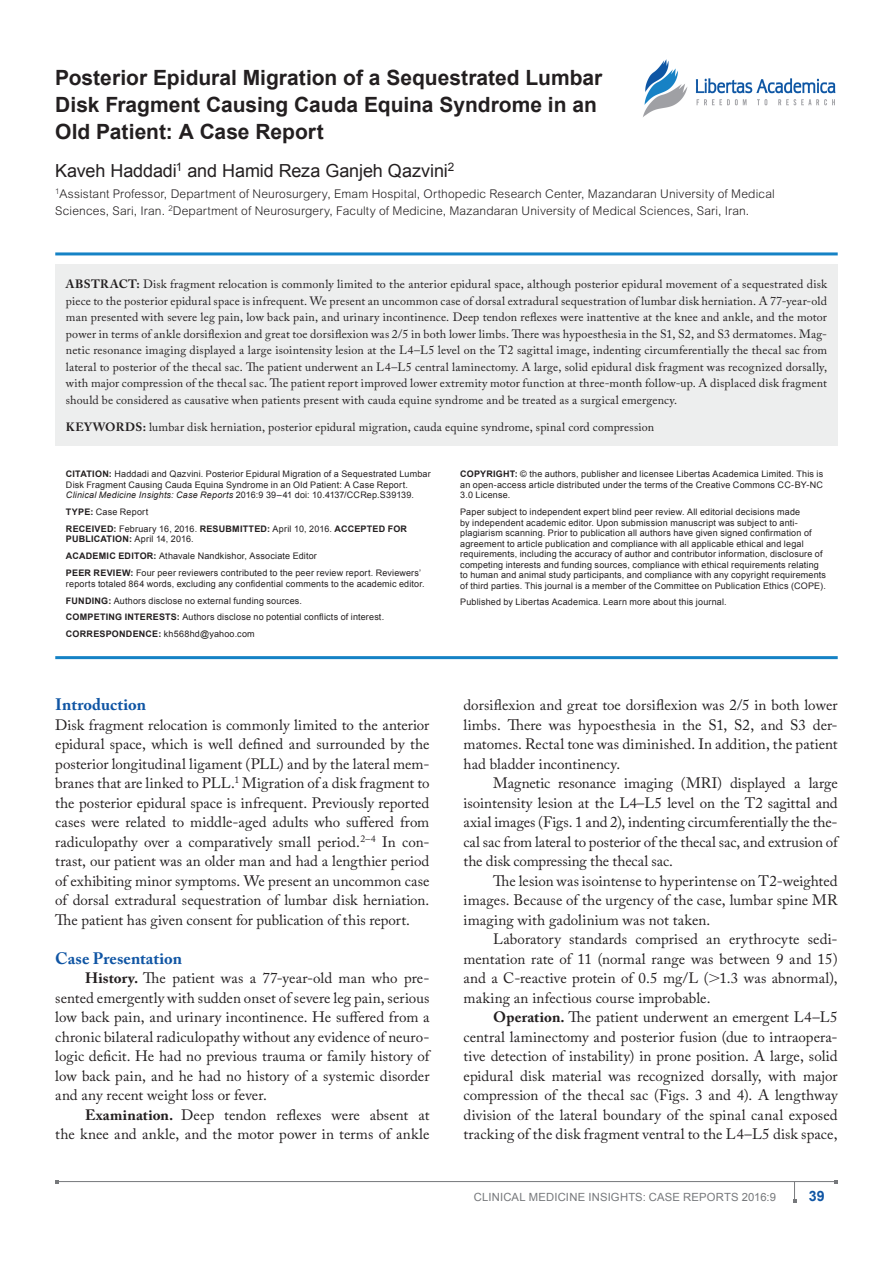
<style>
.page{position:relative;width:893px;height:1263px;background:#fff}
.page>*{position:absolute;margin:0;border:0;box-sizing:border-box;transform-origin:0 0}
.AT{font:700 21px/27px "Arial";color:#231f20}
.AAu{font:18px "Arial";letter-spacing:-.005em;color:#231f20}
.t1{font:700 16.5px "Adobe Caslon Pro";letter-spacing:.005em;color:#1055a4}
.TxF{font:15px/19.5px "Adobe Caslon Pro";letter-spacing:.005em;color:#231f20;text-align:justify}
.Tx{font:15px/19.5px "Adobe Caslon Pro";letter-spacing:.005em;color:#231f20;text-align:justify}
.RunF-folio{font:700 14.25px "Arial";color:#1055a4}
.t2{font:12px/16.5px "Adobe Caslon Pro";letter-spacing:.015em;color:#231f20;text-align:justify}
.AAuAff{font:300 12px/16.5px "Arial MT Std";letter-spacing:.01em;color:#231f20}
.RunF{font:11.25px "Arial";letter-spacing:.015em;color:#76787b}
.t3{font:9px/10.5px "Arial";letter-spacing:.02em;color:#231f20}
.t4{font:700 9px/16.8px "Arial";letter-spacing:.02em;color:#231f20}
.s1{font-weight:700}
.s2{font-style:italic}
.s3{font-weight:400}
.s4{font-family:"Mathematical Pi One"}
</style>
<div class="page">
<hr style="left:57px;top:1181px;width:779px;height:1px;background:#76787b">
<svg style="left:793px;top:1182px;width:3px;height:20px"></svg>
<img style="left:643px;top:59px;width:193px;height:58px">
<hr style="left:55px;top:252px;width:783px;height:3px;background:#1582c5">
<hr style="left:55px;top:656px;width:783px;height:3px;background:#1582c5">
<div style="left:55px;top:264px;width:783px;height:182px;background:#edeeee"></div>
<p class="AT" style="left:55px;top:65px;width:549px">POSTERIOR EPIDURAL MIGRATION OF A SEQUESTRATED LUMBAR<br>DISK FRAGMENT CAUSING CAUDA EQUINA SYNDROME IN AN<br>OLD PATIENT: A CASE REPORT</p>
<p class="AAu" style="left:55px;top:159px;width:400px">Kaveh Haddadi<sup>1</sup> and Hamid Reza Ganjeh Qazvini<sup>2</sup></p>
<p class="AAuAff" style="left:55px;top:186px;width:721px"><sup>1</sup>Assistant Professor, Department of Neurosurgery, Emam Hospital, Orthopedic Research Center, Mazandaran University of Medical<br>Sciences, Sari, Iran. <sup>2</sup>Department of Neurosurgery, Faculty of Medicine, Mazandaran University of Medical Sciences, Sari, Iran.</p>
<p class="t2" style="left:66px;top:276px;width:763px"><span class="s1">Abstract:</span> Disk fragment relocation is commonly limited to the anterior epidural space, although posterior epidural movement of a sequestrated disk piece to the posterior epidural space is infrequent. We present an uncommon case of dorsal extradural sequestration of lumbar disk herniation. A 77-year-old man presented with severe leg pain, low back pain, and urinary incontinence. Deep tendon reflexes were inattentive at the knee and ankle, and the motor power in terms of ankle dorsiflexion and great toe dorsiflexion was 2/5 in both lower limbs. There was hypoesthesia in the S1, S2, and S3 dermatomes. Mag&shy;netic resonance imaging displayed a large isointensity lesion at the L4–L5 level on the T2 sagittal image, indenting circumferentially the thecal sac from lateral to posterior of the thecal sac. The patient underwent an L4–L5 central laminectomy. A large, solid epidural disk fragment was recognized dorsally, with major compression of the thecal sac. The patient report improved lower extremity motor function at three-month follow-up. A displaced disk fragment should be considered as causative when patients present with cauda equine syndrome and be treated as a surgical emergency.</p>
<p class="t2" style="left:66px;top:418px;width:590px"><span class="s1">Keywo rds:</span> lumbar disk herniation, posterior epidural migration, cauda equine syndrome, spinal cord compression</p>
<p class="t3" style="left:66px;top:469px;width:366px"><span class="s1">CITATION:</span> Haddadi and Qazvini. Posterior Epidural Migration of a Sequestrated Lumbar<br>Disk Fragment Causing Cauda Equina Syndrome in an Old Patient: A Case Report.<br><span class="s2">Clinical Medicine Insights: Case Reports</span> 2016:9 39–41 doi: 10.4137/CCRep.S39139.</p>
<p class="t3" style="left:66px;top:504px;width:84px;line-height:16.8px"><span class="s1">TYPE:</span> Case Report<br><span class="s1">RECE</span></p>
<p class="t3" style="left:460px;top:469px;width:365px;text-align:justify;text-indent:33px"><span class="s1">IGHT:</span> © the authors, publisher and licensee Libertas Academica Limited. This is an open-access article distributed under the terms of the Creative Commons CC-BY-N C 3.0 License.</p>
<p class="t3" style="left:460px;top:507px;width:367px">Paper subject to independent expert blind peer review. All editorial decisions made<br>by independent academic editor. Upon submission manuscript was subject to anti&shy;plagiarism scanning. Prior to publication all authors have given signed confirmation of agreement to article publication and compliance with all applicable ethical and legal requirements, including the accuracy of author and contributor information, disclosure of competing interests and funding sources, compliance with ethical requirements relating to human and animal study participants, and compliance with any copyright requirements of third parties. This journal is a member of the Committee on Publication Ethics (COPE</p>
<p class="t4" style="left:460px;top:466px;width:15px">COPYR</p>
<p class="t3" style="left:92px;top:524px;width:257px"><span class="s1">IVED:</span> February 16, 2016. <span class="s1">RESUBMITTED:</span> April 10, 2016. <span class="s1">ACCEP</span></p>
<p class="t4" style="left:367px;top:521px;width:29px">TED FOR</p>
<p class="t4" style="left:66px;top:531px;width:129px">PUBLICATION: <span class="s3">April 14, 2016.<br></span>ACADEM</p>
<p class="t3" style="left:107px;top:551px;width:212px"><span class="s1">IC EDITOR:</span> Athavale Nandkishor, Associate Editor</p>
<p class="t3" style="left:66px;top:568px;width:360px;text-indent:28px"><span class="s1">REVIEW:</span> Four peer reviewers contributed to the peer review report. Reviewers’ reports totaled 864 words, excluding any confidential comments to the academic editor.</p>
<p class="t3" style="left:66px;top:592px;width:238px;line-height:16.8px"><span class="s1">FUNDING:</span> Authors disclose no external funding sources.<br><span class="s1">COMPE</span></p>
<p class="t4" style="left:66px;top:565px;width:14px">PEER</p>
<p class="t3" style="left:820px;top:580px;width:7px">).</p>
<p class="t3" style="left:460px;top:597px;width:268px">Published by Libertas Academica. Learn more about this journal.</p>
<p class="t4" style="left:100px;top:609px;width:47px">TING INTERES</p>
<p class="t3" style="left:165px;top:612px;width:220px"><span class="s1">TS:</span> Authors disclose no potential conflicts of interest.</p>
<p class="t4" style="left:66px;top:626px;width:15px">CORRESPO</p>
<p class="t3" style="left:119px;top:629px;width:137px"><span class="s1">NDENCE:</span> kh568hd@yahoo.com</p>
<h1 class="t1" style="left:55px;top:695px;width:92px">Introduction</h1>
<p class="TxF" style="left:55px;top:715px;width:376px">Disk fragment relocation is commonly limited to the anterior epidural space, which is well defined and surrounded by the posterior longitudinal ligament (PLL) and by the lateral mem&shy;branes that are linked to PLL.<sup>1</sup> Migration of a disk fragment to the posterior epidural space is infrequent. Previously reported cases were related to middle-aged adults who suffered from radiculopathy over a comparatively small period.<sup>2–4</sup> In con&shy;trast, our patient was an older man and had a lengthier period of exhibiting minor symptoms. We present an uncommon case of dorsal extradural sequestration of lumbar disk herniation.<br>The patient has given consent for publication of this report.</p>
<h1 class="t1" style="left:55px;top:948px;width:128px">Case Presentation</h1>
<h2 class="TxF" style="left:55px;top:968px;width:376px;text-indent:30px"><span class="s1">History.</span> The patient was a 77-year-old man who pre&shy;sented emergently with sudden onset of severe leg pain, serious low back pain, and urinary incontinence. He suffered from a chronic bilateral radiculopathy without any evidence of neuro&shy;logic deficit. He had no previous trauma or family history of low back pain, and he had no history of a systemic disorder and any recent weight loss or fever.</h2>
<h2 class="TxF" style="left:55px;top:1105px;width:376px;text-align:right"><span class="s1">Examination.</span> Deep tendon reflexes were absent at<br>the knee and ankle, and the motor power in terms of ankle</h2>
<h2 class="TxF" style="left:463px;top:695px;width:376px">dorsiflexion and great toe dorsiflexion was 2/5 in both lower limbs. There was hypoesthesia in the S1, S2, and S3 der&shy;matomes. Rectal tone was diminished. In addition, the patient had bladder incontinency.</h2>
<p class="Tx" style="left:463px;top:773px;width:376px;text-indent:30px">Magnetic resonance imaging (MRI) displayed a large isointensity lesion at the L4–L5 level on the T2 sagittal and axial images (Figs. 1 and 2), indenting circumferentially the the&shy;cal sac from lateral to posterior of the thecal sac, and extrusion of the disk compressing the thecal sac.</p>
<p class="Tx" style="left:463px;top:871px;width:376px;text-indent:30px">The lesion was isointense to hyperintense on T2-weighted images. Because of the urgency of the case, lumbar spine MR imaging with gadolinium was not taken.</p>
<p class="Tx" style="left:463px;top:929px;width:376px;text-indent:30px">Laboratory standards comprised an erythrocyte sedi&shy;mentation rate of 11 (normal range was between 9 and 15) and a C-reactive protein of 0.5 mg/L (<span class="s4">.</span>1.3 was abnormal), making an infectious course improbable.</p>
<h2 class="TxF" style="left:463px;top:1007px;width:376px;text-indent:30px"><span class="s1">Operation.</span> The patient underwent an emergent L4–L5 central laminectomy and posterior fusion (due to intraopera&shy;tive detection of instability) in prone position. A large, solid epidural disk material was recognized dorsally, with major compression of the thecal sac (Figs. 3 and 4). A lengthway division of the lateral boundary of the spinal canal exposed tracking of the disk fragment ventral to the L4–L5 disk space,</h2>
<p class="RunF" style="left:474px;top:1189px;width:304px">Clinical Medicine I nsights: Case Reports 2016:9</p>
<p class="RunF-folio" style="left:809px;top:1186px;width:17px">39</p>
</div>
